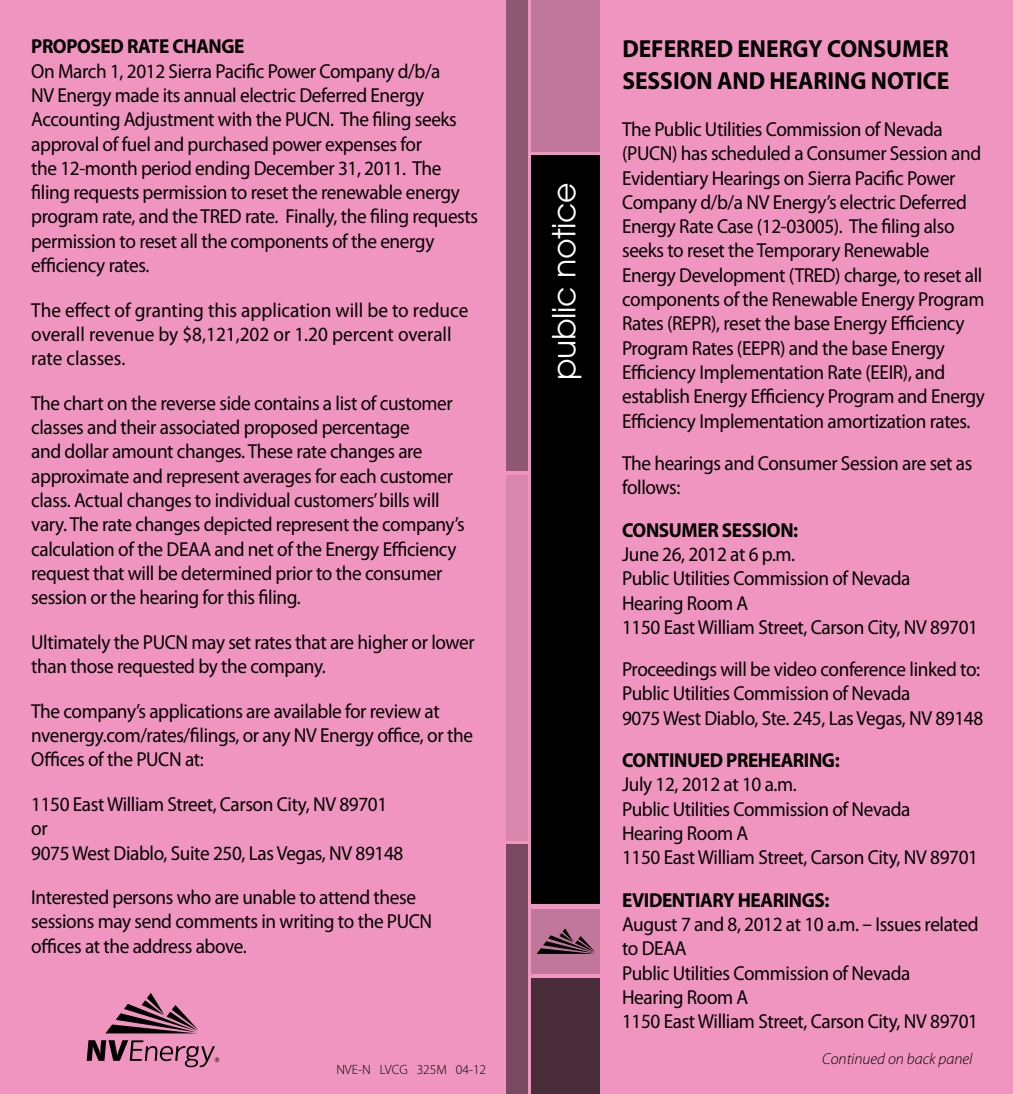
<style>
.page{position:relative;width:1013px;height:1094px;background:#fff}
.page>*{position:absolute;margin:0;border:0;box-sizing:border-box;transform-origin:0 0}
.t1{font:31.5px "Avant Garde";letter-spacing:-.01em;color:#fff}
.t2{font:700 24.75px/32.4px "Myriad Pro";color:#000;scale:.95 1}
.t3{font:20.25px/24.3px "Myriad Pro";letter-spacing:-.02em;color:#000;scale:.95 1}
.t4{font:20.25px/24.3px "Myriad Pro";color:#000;scale:.95 1}
.t5{font:700 20.25px "Myriad Pro";letter-spacing:-.02em;color:#000;scale:.95 1}
.t6{font:italic 300 15.75px "Myriad Pro";color:#000}
.t7{font:300 13.5px "Myriad Pro";color:#000}
.s1{font-family:"Avant Garde"}
</style>
<div class="page">
<div style="left:0;top:0;width:1012px;height:1094px;background:#f095bf"></div>
<svg style="left:105px;top:993px;width:93px;height:40px"></svg>
<svg style="left:87px;top:1040px;width:132px;height:27px"></svg>
<div style="left:531px;top:155px;width:68px;height:749px;background:#000"></div>
<div style="left:531px;top:0;width:68px;height:152px;background:#c07799"></div>
<div style="left:531px;top:908px;width:68px;height:65px;background:#c07799"></div>
<div style="left:531px;top:978px;width:68px;height:116px;background:#482c39"></div>
<div style="left:506px;top:844px;width:21px;height:250px;background:#784a5f"></div>
<div style="left:506px;top:475px;width:21px;height:365px;background:#d886ac"></div>
<div style="left:506px;top:0;width:21px;height:471px;background:#905973"></div>
<svg style="left:537px;top:928px;width:58px;height:25px"></svg>
<h5 class="t5" style="left:31px;top:33px;width:226px">PROPOSED RATE CHANGE</h5>
<p class="t3" style="left:31px;top:58px;width:472px">On March 1, 2012 Sierra Pacific Power Company d/b/a<br>NV Energy made its annual electric Deferred Energy Accounting Adjustment with the PUCN. The filing seeks approval of fuel and purchased power expenses for<br>the 12-month period ending December 31, 2011. The filing requests permission to reset the renewable energy program rate, and the TRED rate. Finally, the filing requests permission to reset all the components of the energy efficiency rates.</p>
<p class="t4" style="left:31px;top:297px;width:461px">The effect of granting this application will be to reduce overall revenue by $8,121,202 or 1.20 percent overall rate classes.</p>
<p class="t3" style="left:31px;top:390px;width:458px">The chart on the reverse side contains a list of customer classes and their associated proposed percentage<br>and dollar amount changes. These rate changes are approximate and represent averages for each customer class. Actual changes to individual customers’ bills will vary. The rate changes depicted represent the company’s calculation of the DEAA and net of the Energy Efficiency request that will be determined prior to the consumer session or the hearing for this filing.</p>
<p class="t3" style="left:31px;top:629px;width:468px">Ultimately the PUCN may set rates that are higher or lower than those requested by the company.</p>
<p class="t3" style="left:31px;top:698px;width:466px">The company’s applications are available for review at nvenergy.com/rates/filings, or any NV Energy office, or the<br>Offices of the PUCN at:</p>
<p class="t3" style="left:31px;top:791px;width:393px">1150 East William Street, Carson City, NV 89701 or<br>9075 West Diablo, Suite 250, Las Vegas, NV 89148</p>
<p class="t3" style="left:31px;top:885px;width:423px">Interested persons who are unable to attend these sessions may send comments in writing to the PUCN offices at the address above.</p>
<p class="t7" style="left:336px;top:1061px;width:151px">NVE-N LVCG 325M 04-12</p>
<p class="t1" style="left:545px;top:380px;width:199px;rotate:-90deg">public notice</p>
<h4 class="t2" style="left:622px;top:31px;width:346px">DEFERRED ENERGY CONSUMER<br>SESSION AND HEARING NOTICE</h4>
<p class="t3" style="left:622px;top:117px;width:383px">The Public Utilities Commission of Nevada (PUCN) has scheduled a Consumer Session and Evidentiary Hearings on Sierra Pacific Power Company d/b/a NV Energy’s electric Deferred Energy Rate Case (12-03005). The filing also seeks to reset the Temporary Renewable Energy Development (TRED) charge, to reset all components of the Renewable Energy Program Rates (REPR), reset the base Energy Efficiency Program Rates (EEPR) and the base Energy Efficiency Implementation Rate (EEIR), and establish Energy Efficiency Program and Energy Efficiency Implementation amortization rates.</p>
<p class="t3" style="left:622px;top:450px;width:370px">The hearings and Consumer Session are set as follows:</p>
<h5 class="t5" style="left:622px;top:516px;width:187px">CONSUMER SESSION:</h5>
<p class="t3" style="left:622px;top:541px;width:376px">June 26, 2012 at 6 p.m.<br>Public Utilities Commission of Nevada<br>Hearing Room A<br>1150 East William Street, Carson City, NV 89701</p>
<p class="t3" style="left:622px;top:657px;width:381px">Proceedings will be video conference linked to:<br>Public Utilities Commission of Nevada<br>9075 West Diablo, Ste. 245, Las Vegas, NV 89148</p>
<h5 class="t5" style="left:622px;top:747px;width:230px">CONTINUED PREHEARING:</h5>
<p class="t3" style="left:622px;top:772px;width:376px">July 12, 2012 at 10 a.m.<br>Public Utilities Commission of Nevada<br>Hearing Room A<br>1150 East William Street, Carson City, NV 89701</p>
<h5 class="t5" style="left:622px;top:886px;width:220px">EVIDENTIARY HEARINGS:</h5>
<p class="t3" style="left:622px;top:911px;width:377px">August 7 and 8, 2012 at 10 a.m. <span class="s1">–</span> Issues related to DEAA<br>Public Utilities Commission of Nevada<br>Hearing Room A<br>1150 East William Street, Carson City, NV 89701</p>
<p class="t6" style="left:822px;top:1049px;width:152px">Continued on back panel</p>
</div>
